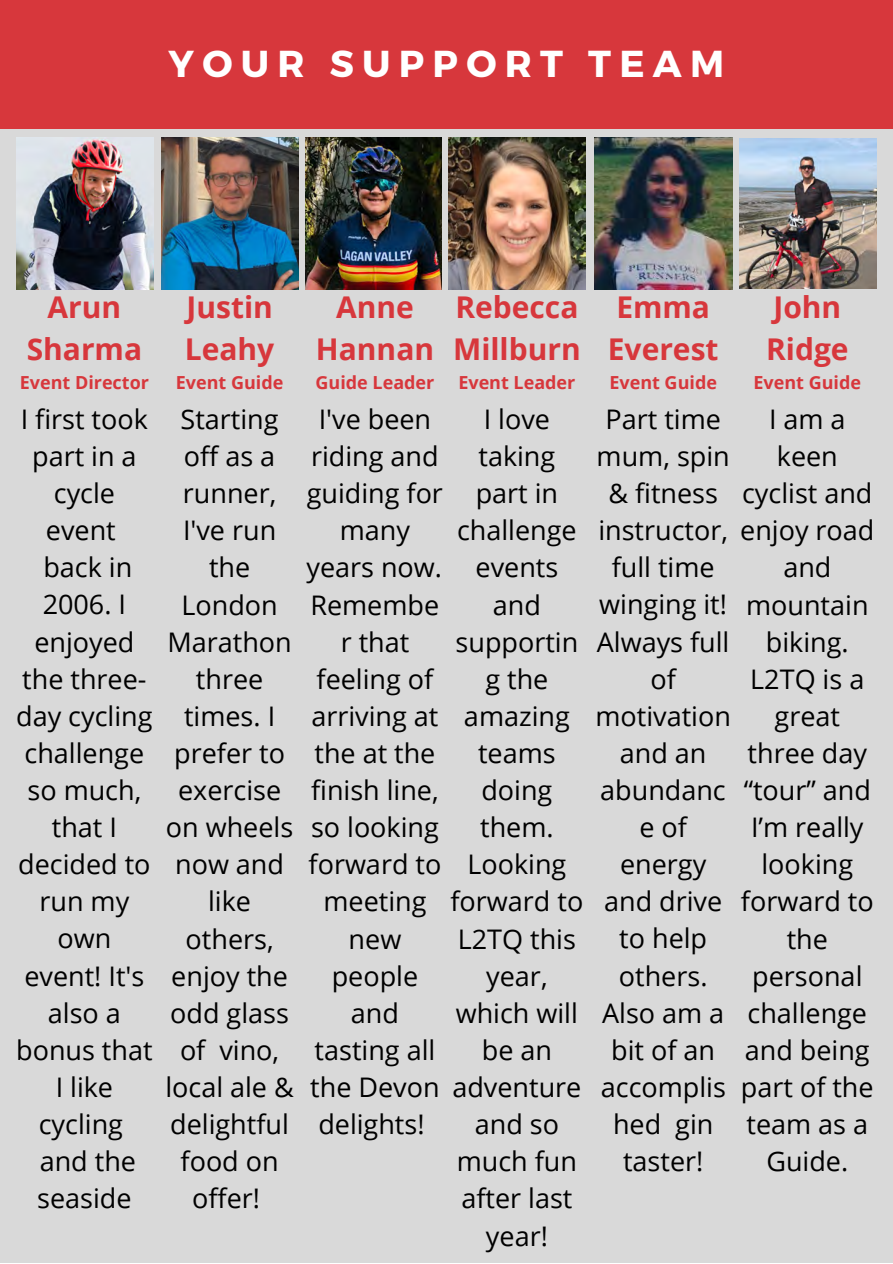
<style>
.page{position:relative;width:893px;height:1264px;background:#fff}
.page>*{position:absolute;margin:0;border:0;box-sizing:border-box;transform-origin:0 0}
.t1{font:700 37.5px "Montserrat";letter-spacing:.22em;color:#fff}
.t2{font:700 30px/41.5px "Open Sans";color:#d7373c}
.t3{font:27px/37px "Open Sans";color:#000;text-align:center}
.t4{font:700 18px "Open Sans";color:#d7373c}
</style>
<div class="page">
<div style="left:0;top:0;width:892px;height:1262px;background:#d9d9d9"></div>
<div style="left:0;top:0;width:892px;height:129px;background:#d7373c"></div>
<img style="left:161px;top:137px;width:137px;height:152px">
<img style="left:16px;top:137px;width:137px;height:152px">
<img style="left:448px;top:137px;width:137px;height:152px">
<img style="left:305px;top:137px;width:136px;height:152px">
<img style="left:595px;top:137px;width:137px;height:152px">
<img style="left:739px;top:138px;width:137px;height:151px">
<p class="t1" style="left:169px;top:39px;width:557px">YOUR SUPPORT TEAM</p>
<p class="t2" style="left:48px;top:286px;width:75px">Arun</p>
<p class="t2" style="left:27px;top:327px;width:117px">Sharma</p>
<p class="t4" style="left:20px;top:370px;width:131px">Event Director</p>
<p class="t2" style="left:186px;top:286px;width:88px">Justin</p>
<p class="t2" style="left:185px;top:327px;width:91px">Leahy</p>
<p class="t4" style="left:176px;top:370px;width:109px">Event Guide</p>
<p class="t2" style="left:316px;top:286px;width:120px;text-align:center">Anne<br>Hannan</p>
<p class="t4" style="left:315px;top:370px;width:120px">Guide Leader</p>
<p class="t2" style="left:453px;top:286px;width:129px">Rebecca<br>Millburn</p>
<p class="t4" style="left:458px;top:370px;width:118px">Event Leader</p>
<p class="t2" style="left:607px;top:286px;width:112px">Emma<br>Everest</p>
<p class="t4" style="left:609px;top:370px;width:109px">Event Guide</p>
<p class="t3" style="left:16px;top:400px;width:138px">I first took part in a cycle event<br>back in<br>2006. I enjoyed the three&shy;day cycling challenge so much, that I decided to run my own event! It's also a bonus that<br>I like cycling and the seaside</p>
<p class="t3" style="left:306px;top:400px;width:138px">I've been riding and guiding for many years now.<br>Remembe r that feeling of arriving at the at the finish line, so looking forward to meeting new people and tasting all the Devon delights!</p>
<p class="t3" style="left:165px;top:400px;width:130px">Starting off as a runner,<br>I've run the<br>London<br>Marathon three times. I prefer to exercise on wheels now and like others, enjoy the odd glass of vino, local ale &amp; delightful food on offer!</p>
<p class="t3" style="left:450px;top:400px;width:134px">I love taking part in challenge events and supportin g the amazing teams doing them.<br>Looking forward to<br>L2TQ this year, which will be an adventure and so much fun after last year!</p>
<p class="t3" style="left:595px;top:400px;width:137px">Part time mum, spin &amp; fitness instructor, full time winging it!<br>Always full of motivation and an abundanc e of energy and drive to help others.<br>Also am a bit of an accomplis hed gin taster!</p>
<p class="t2" style="left:766px;top:286px;width:84px">John<br>Ridge</p>
<p class="t4" style="left:753px;top:370px;width:109px">Event Guide</p>
<p class="t3" style="left:740px;top:400px;width:136px">I am a keen cyclist and enjoy road and mountain biking.<br>L2TQ is a great three day “tour” and<br>I’m really looking forward to the personal challenge and being part of the team as a<br>Guide.</p>
</div>
